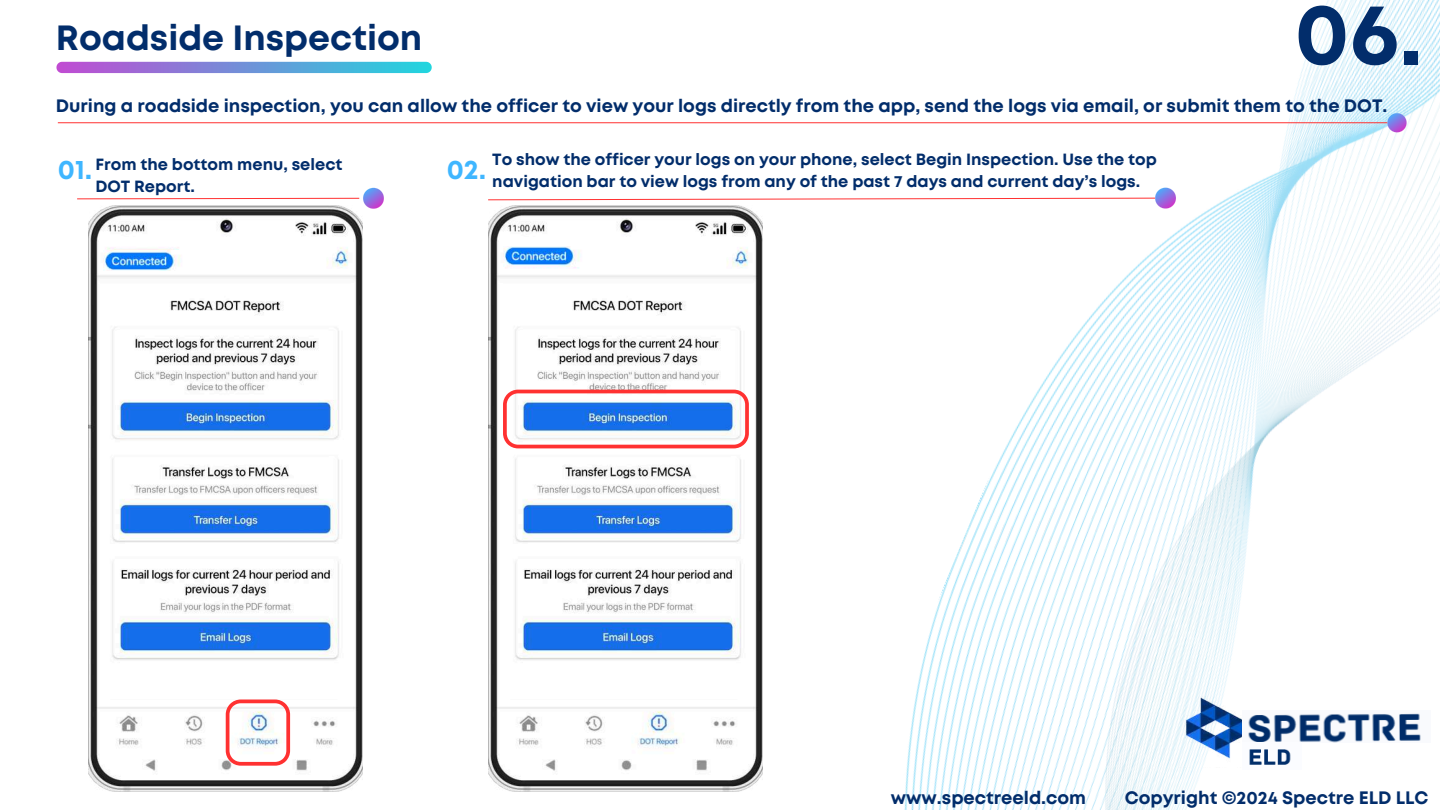
<style>
.page{position:relative;width:1440px;height:810px;background:#fff}
.page>*{position:absolute;margin:0;border:0;box-sizing:border-box;transform-origin:0 0}
.t1{font:700 86.6px "Mont";color:#022d6b}
.t2{font:700 35px "Mont";color:#022d6b}
.t3{font:700 27.1px "Mont";color:#3fb6ff}
.t4{font:700 18px "Mont";color:#022d6b}
.t5{font:700 16.2px/22.5px "Mont";color:#022d6b}
</style>
<div class="page">
<svg style="left:56px;top:62px;width:376px;height:11px;background:#7191d8"></svg>
<img style="left:808px;top:0;width:632px;height:810px">
<svg style="left:1387px;top:113px;width:20px;height:19px"></svg>
<hr style="left:58px;top:122px;width:1329px;height:1px;background:#ff3131">
<img style="left:1176px;top:688px;width:80px;height:80px">
<img style="left:1243px;top:710px;width:188px;height:32px">
<img style="left:1243px;top:743px;width:58px;height:27px">
<svg style="left:77px;top:188px;width:307px;height:21px"></svg>
<img style="left:88px;top:206px;width:275px;height:586px">
<svg style="left:226px;top:700px;width:64px;height:66px"></svg>
<img style="left:103px;top:251px;width:102px;height:19px">
<svg style="left:488px;top:188px;width:688px;height:21px"></svg>
<img style="left:488px;top:206px;width:275px;height:586px">
<img style="left:503px;top:282px;width:250px;height:417px">
<svg style="left:503px;top:390px;width:246px;height:58px"></svg>
<img style="left:503px;top:247px;width:101px;height:19px">
<img style="left:101px;top:282px;width:250px;height:417px">
<h2 class="t2" style="left:56px;top:24px;width:368px">Roadside Inspection</h2>
<h1 class="t1" style="left:1295px;top:2px;width:130px">06.</h1>
<p class="t4" style="left:56px;top:99px;width:1333px">During a roadside inspection, you can allow the officer to view your logs directly from the app, send the logs via email, or submit them to the DOT.</p>
<p class="t5" style="left:96px;top:154px;width:248px">From the bottom menu, select<br>DOT Report.</p>
<h3 class="t3" style="left:58px;top:159px;width:36px">01.</h3>
<p class="t5" style="left:447px;top:149px;width:712px;text-indent:45px">To show the officer your logs on your phone, select Begin Inspection. Use the top<br><sup>0</sup> navigation bar to view logs from any of the past 7 days and current day’s logs.</p>
<h3 class="t3" style="left:464px;top:159px;width:24px">2.</h3>
<p class="t4" style="left:891px;top:791px;width:197px">www.spectreeld.com</p>
<p class="t4" style="left:1125px;top:791px;width:305px">Copyright ©2024 Spectre ELD LLC</p>
</div>
